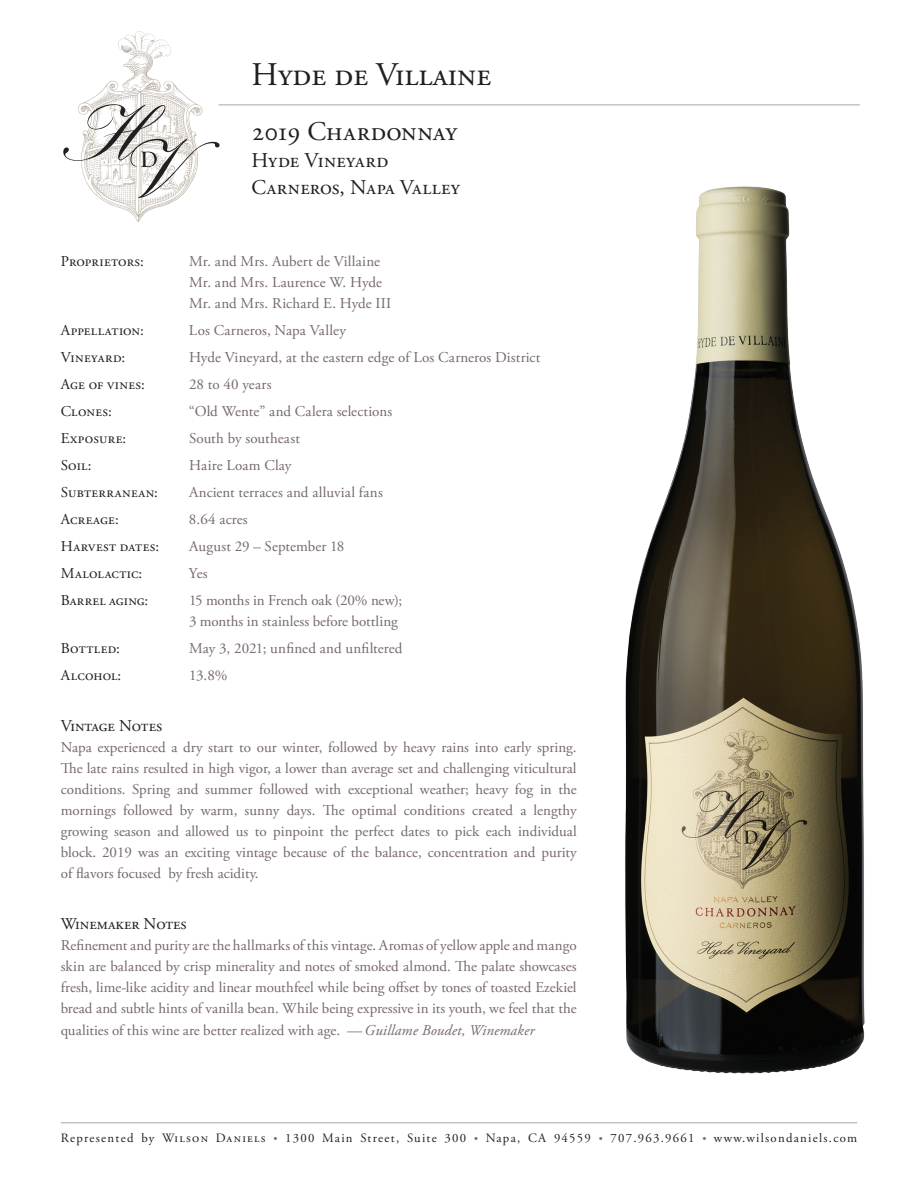
<style>
.page{position:relative;width:918px;height:1188px;background:#fff}
.page>*{position:absolute;margin:0;border:0;box-sizing:border-box;transform-origin:0 0}
.t1{font:33px "Adobe Garamond Pro";color:#231f20}
.t2{font:27px "Adobe Garamond Pro";color:#231f20}
.t3{font:21px "Adobe Garamond Pro";letter-spacing:.015em;color:#231f20}
.Subhead{font:16.5px "Adobe Garamond Pro";color:#231f20}
.Body_text{font:15px/21px "Adobe Garamond Pro";letter-spacing:-.005em;color:#766868;text-align:justify}
.Tech_notes{font:15px/21px "Adobe Garamond Pro";letter-spacing:.005em;color:#766868}
.Tech_notes-2{font:15px "Adobe Garamond Pro";letter-spacing:.02em;color:#231f20}
.t4{font:12.75px "Adobe Garamond Pro";letter-spacing:.1em;color:#231f20}
.s1{font-style:italic}
.s2{font-size:10.5px;color:#766868}
</style>
<div class="page">
<img style="left:80px;top:31px;width:117px;height:191px">
<svg style="left:63px;top:104px;width:157px;height:94px"></svg>
<hr style="left:61px;top:1122px;width:796px;height:1px;background:#b6adae">
<hr style="left:219px;top:104px;width:641px;height:1px;background:#b6adae">
<img style="left:625px;top:186px;width:240px;height:888px">
<p class="t1" style="left:252px;top:54px;width:241px">Hyde de Villaine</p>
<p class="t2" style="left:252px;top:116px;width:207px">2019 Chardonnay</p>
<p class="t3" style="left:252px;top:148px;width:138px">Hyde Vineyard</p>
<p class="t3" style="left:252px;top:175px;width:210px">Carneros, Napa Valley</p>
<p class="Tech_notes-2" style="left:61px;top:252px;width:85px">Proprietors:</p>
<p class="Tech_notes" style="left:189px;top:251px;width:193px">Mr. and Mrs. Aubert de Villaine</p>
<p class="Tech_notes" style="left:189px;top:272px;width:195px">Mr. and Mrs. Laurence W. Hyde</p>
<p class="Tech_notes" style="left:189px;top:293px;width:204px">Mr. and Mrs. Richard E. Hyde III</p>
<p class="Tech_notes-2" style="left:61px;top:321px;width:85px">Appellation:</p>
<p class="Tech_notes" style="left:189px;top:320px;width:158px">Los Carneros, Napa Valley</p>
<p class="Tech_notes-2" style="left:61px;top:348px;width:66px">Vineyard:</p>
<p class="Tech_notes" style="left:189px;top:347px;width:353px">Hyde Vineyard, at the eastern edge of Los Carneros District</p>
<p class="Tech_notes-2" style="left:61px;top:375px;width:86px">Age of vines:</p>
<p class="Tech_notes" style="left:189px;top:374px;width:84px">28 to 40 years</p>
<p class="Tech_notes-2" style="left:61px;top:402px;width:53px">Clones:</p>
<p class="Tech_notes" style="left:189px;top:401px;width:205px">“Old Wente” and Calera selections</p>
<p class="Tech_notes-2" style="left:61px;top:429px;width:67px">Exposure:</p>
<p class="Tech_notes" style="left:189px;top:428px;width:112px">South by southeast</p>
<p class="Tech_notes-2" style="left:61px;top:456px;width:32px">Soil:</p>
<p class="Tech_notes" style="left:189px;top:455px;width:104px">Haire Loam Clay</p>
<p class="Tech_notes-2" style="left:61px;top:483px;width:99px">Subterranean:</p>
<p class="Tech_notes" style="left:189px;top:482px;width:195px">Ancient terraces and alluvial fans</p>
<p class="Tech_notes-2" style="left:61px;top:510px;width:60px">Acreage:</p>
<p class="Tech_notes" style="left:189px;top:509px;width:60px">8.64 acres</p>
<p class="Tech_notes-2" style="left:61px;top:537px;width:100px">Harvest dates:</p>
<p class="Tech_notes" style="left:189px;top:536px;width:157px">August 29 – September 18</p>
<p class="Tech_notes-2" style="left:61px;top:564px;width:83px">Malolactic:</p>
<p class="Tech_notes" style="left:189px;top:563px;width:20px">Yes</p>
<p class="Tech_notes-2" style="left:61px;top:591px;width:89px">Barrel aging:</p>
<p class="Tech_notes" style="left:189px;top:590px;width:215px">15 months in French oak (20% new);<br>3 months in stainless before bottling</p>
<p class="Tech_notes-2" style="left:61px;top:639px;width:61px">Bottled:</p>
<p class="Tech_notes" style="left:189px;top:638px;width:215px">May 3, 2021; unfined and unfiltered</p>
<p class="Tech_notes-2" style="left:61px;top:666px;width:62px">Alcohol:</p>
<p class="Tech_notes" style="left:189px;top:665px;width:40px">13.8%</p>
<p class="Subhead" style="left:61px;top:716px;width:103px">Vintage Notes</p>
<p class="Body_text" style="left:61px;top:737px;width:517px">Napa experienced a dry start to our winter, followed by heavy rains into early spring.<br>The late rains resulted in high vigor, a lower than average set and challenging viticultural conditions. Spring and summer followed with exceptional weather; heavy fog in the mornings followed by warm, sunny days. The optimal conditions created a lengthy growing season and allowed us to pinpoint the perfect dates to pick each individual block. 2019 was an exciting vintage because of the balance, concentration and purity of flavors focused by fresh acidity.</p>
<p class="Subhead" style="left:61px;top:914px;width:128px">Winemaker Notes</p>
<p class="Body_text" style="left:61px;top:935px;width:517px">Refinement and purity are the hallmarks of this vintage. Aromas of yellow apple and mango skin are balanced by crisp minerality and notes of smoked almond. The palate showcases fresh, lime-like acidity and linear mouthfeel while being offset by tones of toasted Ezekiel bread and subtle hints of vanilla bean. While being expressive in its youth, we feel that the</p>
<p class="Body_text" style="left:61px;top:1021px;width:475px">qualities of this wine are better realized with age. <span class="s1">— Guillame Boudet, Winemaker</span></p>
<p class="t4" style="left:61px;top:1130px;width:798px">Represented by Wilson Daniels <span class="s2">•</span> 1300 Main Street, Suite 300 <span class="s2">•</span> Napa, CA 94559 <span class="s2">•</span> 707.963.9661 <span class="s2">•</span> www.wilsondaniels.com</p>
</div>
